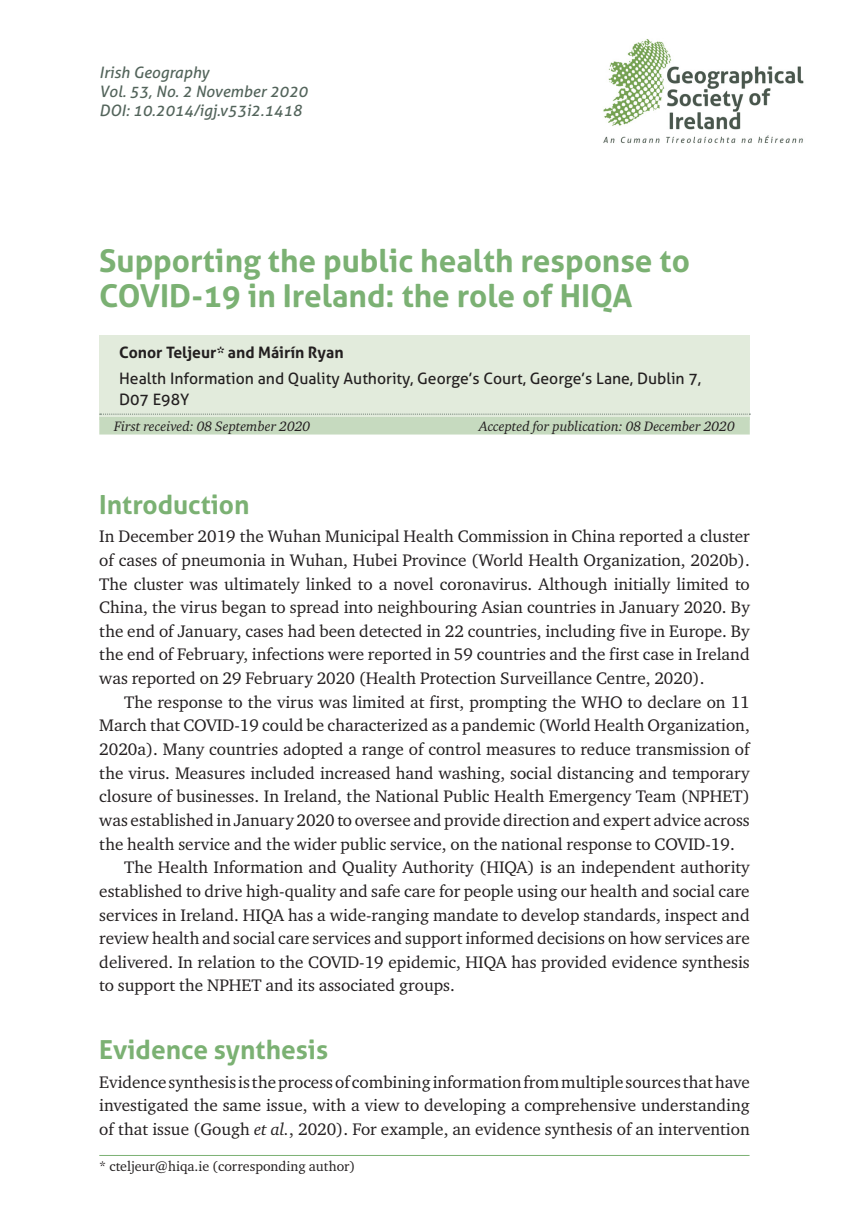
<style>
.page{position:relative;width:864px;height:1231px;background:#fff}
.page>*{position:absolute;margin:0;border:0;box-sizing:border-box;transform-origin:0 0}
.Heading_1{font:700 31.5px/35px "Aller";color:#7bb173}
.Heading_2{font:700 26.25px "Aller";color:#7bb173}
.t1{font:17.15px/23.6px "Charter ITC Std";color:#231f20;text-align:justify}
.AUTHOR{font:15.75px/21px "Aller";color:#231f20}
.Running_head{font:italic 15.75px "Aller";color:#53645b}
.AUTHOR-2{font:700 15.75px "Aller";color:#231f20}
.Affiliation{font:italic 14px "Charter ITC Std";color:#231f20}
.FOOTNOTE{font:14px "Charter ITC Std";color:#231f20}
.s1{font-style:italic}
</style>
<div class="page">
<img style="left:603px;top:39px;width:201px;height:104px">
<div style="left:99px;top:335px;width:650px;height:84px;background:#e2ebdc"></div>
<hr style="left:99px;top:1154px;width:650px;height:1px;background:#7bb173">
<div style="left:99px;top:417px;width:650px;height:17px;background:#c6dabf"></div>
<svg style="left:100px;top:413px;width:650px;height:1px"></svg>
<p class="Running_head" style="left:99px;top:63px;width:111px">Irish Geography</p>
<p class="Running_head" style="left:99px;top:82px;width:210px">Vol. 53, No. 2 November 2020</p>
<p class="Running_head" style="left:99px;top:101px;width:204px">DOI: 10.2014/igj.v53i2.1418</p>
<p class="Heading_1" style="left:99px;top:243px;width:592px">Supporting the public health response to<br>COVID-19 in Ireland: the role of HIQA</p>
<p class="AUTHOR-2" style="left:119px;top:343px;width:226px">Conor Teljeur* and Máirín Ryan</p>
<p class="AUTHOR" style="left:119px;top:368px;width:583px">Health Information and Quality Authority, George’s Court, George’s Lane, Dublin 7,<br>D07 E98Y</p>
<p class="Affiliation" style="left:114px;top:417px;width:198px">First received: 08 September 2020</p>
<p class="Affiliation" style="left:479px;top:417px;width:257px">Accepted for publication: 08 December 2020</p>
<p class="Heading_2" style="left:99px;top:488px;width:152px">Introduction</p>
<p class="t1" style="left:99px;top:524px;width:651px">In December 2019 the Wuhan Municipal Health Commission in China reported a cluster of cases of pneumonia in Wuhan, Hubei Province (World Health Organization, 2020b).<br>The cluster was ultimately linked to a novel coronavirus. Although initially limited to China, the virus began to spread into neighbouring Asian countries in January 2020. By the end of January, cases had been detected in 22 countries, including five in Europe. By the end of February, infections were reported in 59 countries and the first case in Ireland was reported on 29 February 2020 (Health Protection Surveillance Centre, 2020).</p>
<p class="t1" style="left:99px;top:689px;width:651px;text-indent:25px">The response to the virus was limited at first, prompting the WHO to declare on 11<br>March that COVID-19 could be characterized as a pandemic (World Health Organization, 2020a). Many countries adopted a range of control measures to reduce transmission of the virus. Measures included increased hand washing, social distancing and temporary closure of businesses. In Ireland, the National Public Health Emergency Team (NPHET) was established in January 2020 to oversee and provide direction and expert advice across the health service and the wider public service, on the national response to COVID-19.</p>
<p class="t1" style="left:99px;top:855px;width:651px;text-indent:25px">The Health Information and Quality Authority (HIQA) is an independent authority established to drive high-quality and safe care for people using our health and social care services in Ireland. HIQA has a wide-ranging mandate to develop standards, inspect and review health and social care services and support informed decisions on how services are delivered. In relation to the COVID-19 epidemic, HIQA has provided evidence synthesis to support the NPHET and its associated groups.</p>
<p class="Heading_2" style="left:99px;top:1033px;width:230px">Evidence synthesis</p>
<p class="t1" style="left:99px;top:1069px;width:651px">Evidence synthesis is the process of combining information from multiple sources that have investigated the same issue, with a view to developing a comprehensive understanding of that issue (Gough <span class="s1">et al.</span>, 2020). For example, an evidence synthesis of an intervention</p>
<p class="FOOTNOTE" style="left:99px;top:1156px;width:257px">* cteljeur@hiqa.ie (corresponding author)</p>
</div>
